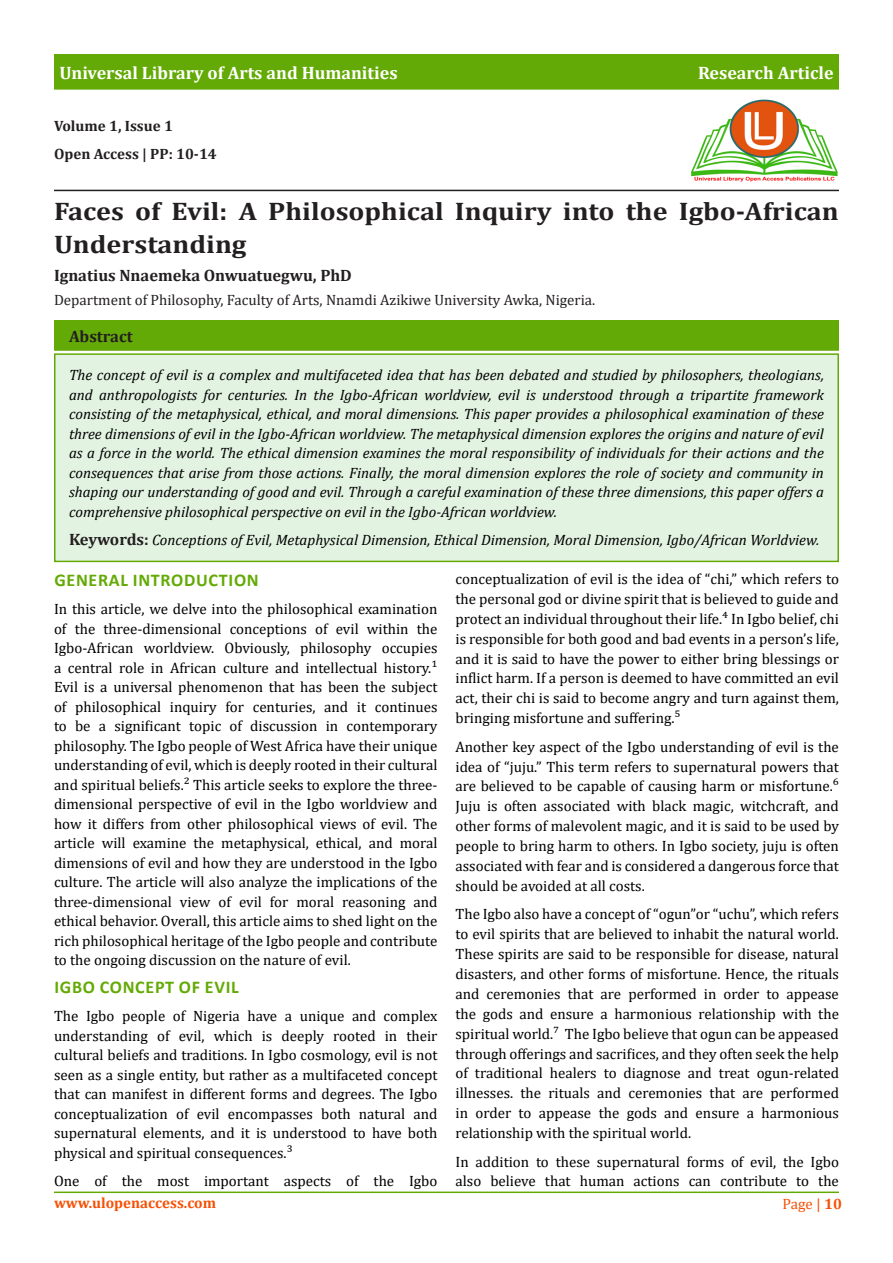
<style>
.page{position:relative;width:893px;height:1263px;background:#fff}
.page>*{position:absolute;margin:0;border:0;box-sizing:border-box;transform-origin:0 0}
.t1{font:700 25.5px/33px "Cambria";color:#231f20;scale:1.1 1}
.t2{font:700 18px "Cambria";color:#fff}
.t3{font:700 18px "Calibri";letter-spacing:.04em;color:#64aa06}
.t4{font:700 16.5px "Cambria";color:#231f20}
.t5{font:15px/19.5px "Cambria";color:#000;text-align:justify}
.t6{font:italic 15px/19.5px "Cambria";color:#000;text-align:justify}
.t7{font:15px "Cambria";color:#231f20}
.t8{font:700 15px "Cambria";color:#231f20}
.t9{font:700 15px "Cambria";color:#f65005}
.t10{font:15px "Cambria";color:#f65005}
.s1{font-weight:700;font-style:normal;font-size:16.5px;color:#231f20}
.s2{font-weight:700}
</style>
<div class="page">
<hr style="left:54px;top:1191px;width:785px;height:2px;background:#64aa06">
<hr style="left:54px;top:190px;width:785px;height:1px;background:#231f20">
<div style="left:54px;top:54px;width:785px;height:36px;background:#64aa06"></div>
<div style="left:55px;top:354px;width:783px;height:207px;background:#e3f3e2"></div>
<div style="left:54px;top:353px;width:785px;height:209px;border:2px solid #64aa06"></div>
<div style="left:55px;top:321px;width:783px;height:29px;background:#64aa06"></div>
<div style="left:54px;top:320px;width:785px;height:31px;border:2px solid #64aa06"></div>
<img style="left:691px;top:99px;width:147px;height:83px">
<p class="t2" style="left:59px;top:60px;width:340px">Universal Library of Arts and Humanities</p>
<p class="t2" style="left:698px;top:60px;width:137px">Research Article</p>
<p class="t8" style="left:54px;top:116px;width:120px">Volume 1, Issue 1</p>
<p class="t8" style="left:54px;top:144px;width:164px">Open Access | PP: 10-14</p>
<p class="t1" style="left:54px;top:194px;width:715px">Faces of Evil: A Philosophical Inquiry into the Igbo-African<br>Understanding</p>
<p class="t4" style="left:54px;top:264px;width:299px">Ignatius Nnaemeka Onwuatuegwu, PhD</p>
<p class="t7" style="left:54px;top:291px;width:543px">Department of Philosophy, Faculty of Arts, Nnamdi Azikiwe University Awka, Nigeria.</p>
<p class="t4" style="left:69px;top:325px;width:65px">Abstract</p>
<p class="t6" style="left:69px;top:365px;width:756px">The concept of evil is a complex and multifaceted idea that has been debated and studied by philosophers, theologians, and anthropologists for centuries. In the Igbo-African worldview, evil is understood through a tripartite framework consisting of the metaphysical, ethical, and moral dimensions. This paper provides a philosophical examination of these three dimensions of evil in the Igbo-African worldview. The metaphysical dimension explores the origins and nature of evil as a force in the world. The ethical dimension examines the moral responsibility of individuals for their actions and the consequences that arise from those actions. Finally, the moral dimension explores the role of society and community in shaping our understanding of good and evil. Through a careful examination of these three dimensions, this paper offers a comprehensive philosophical perspective on evil in the Igbo-African worldview.</p>
<p class="t6" style="left:69px;top:529px;width:752px"><span class="s1">Keywords:</span> Conceptions of Evil, Metaphysical Dimension, Ethical Dimension, Moral Dimension, Igbo/African Worldview.</p>
<p class="t3" style="left:54px;top:567px;width:206px">GENERAL INTRODUCTION</p>
<p class="t5" style="left:54px;top:599px;width:385px">In this article, we delve into the philosophical examination of the three-dimensional conceptions of evil within the Igbo-African worldview. Obviously, philosophy occupies a central role in African culture and intellectual history.¹<br>Evil is a universal phenomenon that has been the subject of philosophical inquiry for centuries, and it continues to be a significant topic of discussion in contemporary philosophy. The Igbo people of West Africa have their unique understanding of evil, which is deeply rooted in their cultural and spiritual beliefs.² This article seeks to explore the three&shy;dimensional perspective of evil in the Igbo worldview and how it differs from other philosophical views of evil. The article will examine the metaphysical, ethical, and moral dimensions of evil and how they are understood in the Igbo culture. The article will also analyze the implications of the three-dimensional view of evil for moral reasoning and ethical behavior. Overall, this article aims to shed light on the rich philosophical heritage of the Igbo people and contribute to the ongoing discussion on the nature of evil.</p>
<p class="t3" style="left:54px;top:974px;width:186px">IGBO CONCEPT OF EVIL</p>
<p class="t5" style="left:54px;top:1006px;width:385px">The Igbo people of Nigeria have a unique and complex understanding of evil, which is deeply rooted in their cultural beliefs and traditions. In Igbo cosmology, evil is not seen as a single entity, but rather as a multifaceted concept that can manifest in different forms and degrees. The Igbo conceptualization of evil encompasses both natural and supernatural elements, and it is understood to have both physical and spiritual consequences.³</p>
<p class="t5" style="left:54px;top:1171px;width:385px">One of the most important aspects of the Igbo</p>
<p class="t5" style="left:455px;top:569px;width:385px">conceptualization of evil is the idea of “chi,” which refers to the personal god or divine spirit that is believed to guide and protect an individual throughout their life.⁴ In Igbo belief, chi is responsible for both good and bad events in a person’s life, and it is said to have the power to either bring blessings or inflict harm. If a person is deemed to have committed an evil act, their chi is said to become angry and turn against them, bringing misfortune and suffering.⁵</p>
<p class="t5" style="left:455px;top:737px;width:385px">Another key aspect of the Igbo understanding of evil is the idea of “juju.” This term refers to supernatural powers that are believed to be capable of causing harm or misfortune.⁶<br>Juju is often associated with black magic, witchcraft, and other forms of malevolent magic, and it is said to be used by people to bring harm to others. In Igbo society, juju is often associated with fear and is considered a dangerous force that should be avoided at all costs.</p>
<p class="t5" style="left:455px;top:904px;width:385px">The Igbo also have a concept of “ogun”or “uchu”, which refers to evil spirits that are believed to inhabit the natural world.<br>These spirits are said to be responsible for disease, natural disasters, and other forms of misfortune. Hence, the rituals and ceremonies that are performed in order to appease the gods and ensure a harmonious relationship with the spiritual world.⁷ The Igbo believe that ogun can be appeased through offerings and sacrifices, and they often seek the help of traditional healers to diagnose and treat ogun-related illnesses. the rituals and ceremonies that are performed in order to appease the gods and ensure a harmonious relationship with the spiritual world.</p>
<p class="t5" style="left:455px;top:1151px;width:385px;line-height:20px">In addition to these supernatural forms of evil, the Igbo also believe that human actions can contribute to the</p>
<p class="t9" style="left:54px;top:1193px;width:164px">www.ulopenaccess.com</p>
<p class="t10" style="left:782px;top:1195px;width:61px">Page | <span class="s2">10</span></p>
</div>
